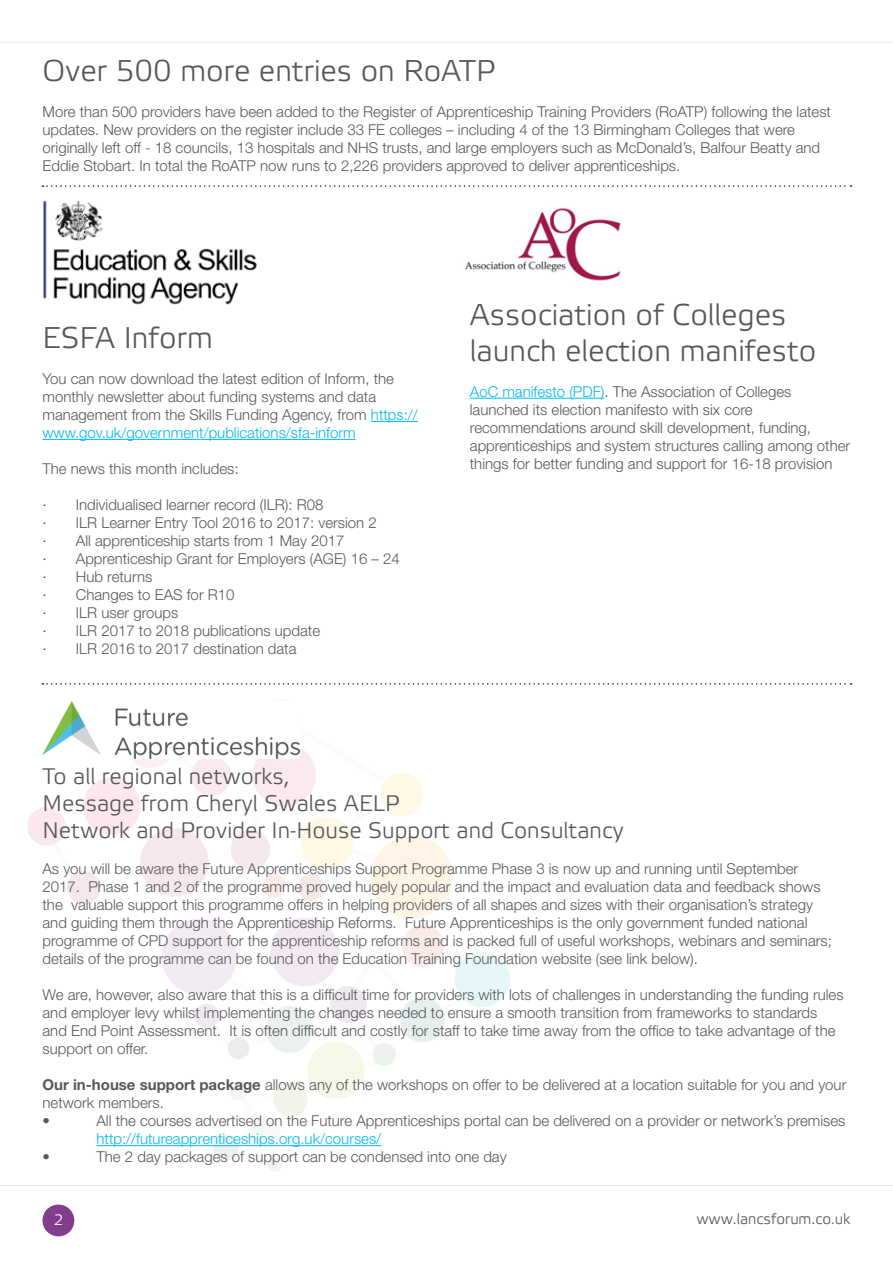
<style>
.page{position:relative;width:893px;height:1263px;background:#fff}
.page>*{position:absolute;margin:0;border:0;box-sizing:border-box;transform-origin:0 0}
.t1{font:30px/36px "Elektra Light Pro";color:#57585a}
.t2{font:22.5px "Elektra Light Pro";color:#57585a}
.t3{font:300 15px/18px "Helvetica Neue";color:#57585a}
.t4{font:15px "Elektra Light Pro";color:#57585a}
.t5{font:15px "Elektra Light Pro";color:#fff}
.s1{color:#00baf1}
.s2{font-weight:700}
</style>
<div class="page">
<img style="left:28px;top:701px;width:482px;height:470px">
<hr style="left:0;top:42px;width:893px;height:1px;background:#e6e7e9">
<hr style="left:0;top:1185px;width:893px;height:1px;background:#e6e7e9">
<div style="left:42px;top:1204px;width:32px;height:32px;background:#823e8c;border-radius:50%"></div>
<img style="left:464px;top:208px;width:157px;height:73px">
<img style="left:43px;top:200px;width:214px;height:105px">
<hr style="left:371px;top:421px;width:47px;height:1px;background:#00baf1">
<hr style="left:43px;top:439px;width:313px;height:1px;background:#00baf1">
<svg style="left:43px;top:185px;width:808px;height:2px"></svg>
<hr style="left:470px;top:398px;width:134px;height:1px;background:#00baf1">
<img style="left:43px;top:702px;width:257px;height:56px">
<svg style="left:43px;top:683px;width:808px;height:2px"></svg>
<hr style="left:97px;top:1145px;width:284px;height:1px;background:#00baf1">
<p class="t1" style="left:43px;top:54px;width:455px">Over 500 more entries on RoATP</p>
<p class="t3" style="left:43px;top:103px;width:790px">More than 500 providers have been added to the Register of Apprenticeship Training Providers (RoATP) following the latest updates. New providers on the register include 33 FE colleges – including 4 of the 13 Birmingham Colleges that were originally left off - 18 councils, 13 hospitals and NHS trusts, and large employers such as McDonald’s, Balfour Beatty and Eddie Stobart. In total the RoATP now runs to 2,226 providers approved to deliver apprenticeships.</p>
<p class="t1" style="left:43px;top:321px;width:172px">ESFA Inform</p>
<p class="t3" style="left:43px;top:369px;width:377px">You can now download the latest edition of Inform, the monthly newsletter about funding systems and data management from the Skills Funding Agency, from <span class="s1">https:// www.gov.uk/government/publications/sfa-inform</span></p>
<p class="t3" style="left:43px;top:459px;width:198px">The news this month includes:</p>
<p class="t3" style="left:43px;top:495px;width:282px">· Individualised learner record (ILR): R08</p>
<p class="t3" style="left:43px;top:513px;width:336px">· ILR Learner Entry Tool 2016 to 2017: version 2</p>
<p class="t3" style="left:43px;top:531px;width:304px">· All apprenticeship starts from 1 May 2017</p>
<p class="t3" style="left:43px;top:549px;width:359px">· Apprenticeship Grant for Employers (AGE) 16 – 24</p>
<p class="t3" style="left:43px;top:567px;width:111px">· Hub returns</p>
<p class="t3" style="left:43px;top:585px;width:194px">· Changes to EAS for R10</p>
<p class="t3" style="left:43px;top:603px;width:137px">· ILR user groups</p>
<p class="t3" style="left:43px;top:621px;width:279px">· ILR 2017 to 2018 publications update</p>
<p class="t3" style="left:43px;top:639px;width:255px">· ILR 2016 to 2017 destination data</p>
<p class="t1" style="left:470px;top:297px;width:348px">Association of Colleges launch election manifesto</p>
<p class="t3" style="left:470px;top:382px;width:382px"><span class="s1">AoC manifesto (PDF)</span>. The Association of Colleges launched its election manifesto with six core recommendations around skill development, funding, apprenticeships and system structures calling among other things for better funding and support for 16-18 provision</p>
<p class="t2" style="left:43px;top:764px;width:248px">To all regional networks,</p>
<p class="t2" style="left:43px;top:791px;width:359px">Message from Cheryl Swales AELP</p>
<p class="t2" style="left:43px;top:818px;width:583px">Network and Provider In-House Support and Consultancy</p>
<p class="t3" style="left:43px;top:859px;width:791px">As you will be aware the Future Apprenticeships Support Programme Phase 3 is now up and running until September 2017. Phase 1 and 2 of the programme proved hugely popular and the impact and evaluation data and feedback shows the valuable support this programme offers in helping providers of all shapes and sizes with their organisation’s strategy and guiding them through the Apprenticeship Reforms. Future Apprenticeships is the only government funded national programme of CPD support for the apprenticeship reforms and is packed full of useful workshops, webinars and seminars; details of the programme can be found on the Education Training Foundation website (see link below).</p>
<p class="t3" style="left:43px;top:985px;width:803px">We are, however, also aware that this is a difficult time for providers with lots of challenges in understanding the funding rules and employer levy whilst implementing the changes needed to ensure a smooth transition from frameworks to standards and End Point Assessment. It is often difficult and costly for staff to take time away from the office to take advantage of the support on offer.</p>
<p class="t3" style="left:43px;top:1075px;width:805px"><span class="s2">Our in-house support package</span> allows any of the workshops on offer to be delivered at a location suitable for you and your network members.</p>
<p class="t3" style="left:43px;top:1111px;width:9px">•</p>
<p class="t3" style="left:97px;top:1111px;width:750px">All the courses advertised on the Future Apprenticeships portal can be delivered on a provider or network’s premises <span class="s1">http://futureapprenticeships.org.uk/courses/</span></p>
<p class="t3" style="left:43px;top:1147px;width:9px">•</p>
<p class="t3" style="left:97px;top:1147px;width:412px">The 2 day packages of support can be condensed into one day</p>
<p class="t5" style="left:54px;top:1211px;width:11px">2</p>
<p class="t4" style="left:696px;top:1211px;width:156px">www.lancsforum.co.uk</p>
</div>
